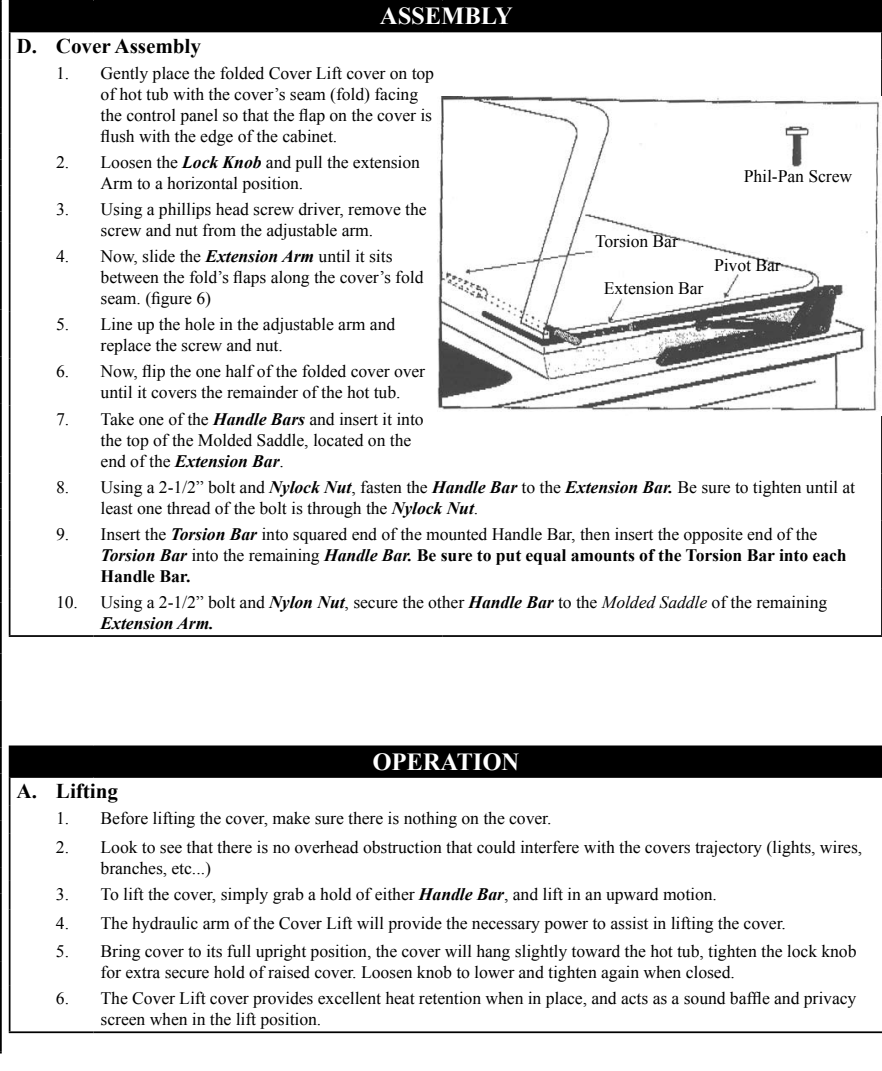
<style>
.page{position:relative;width:882px;height:1071px;background:#fff}
.page>*{position:absolute;margin:0;border:0;box-sizing:border-box;transform-origin:0 0}
.t1{font:700 24.5px "Times New Roman";color:#fff}
.t2{font:700 21px "Times New Roman";color:#000}
.t3{font:17.5px/21px "Times New Roman";color:#000}
.s1{font-weight:700;font-style:italic}
.s2{font-weight:700}
.s3{font-style:italic}
</style>
<div class="page">
<hr style="left:0;top:2px;width:2px;height:29px;background:#000">
<hr style="left:0;top:31px;width:2px;height:29px;background:#000">
<hr style="left:0;top:60px;width:2px;height:47px;background:#000">
<hr style="left:0;top:107px;width:2px;height:26px;background:#000">
<hr style="left:0;top:133px;width:2px;height:26px;background:#000">
<hr style="left:0;top:159px;width:2px;height:26px;background:#000">
<hr style="left:0;top:185px;width:2px;height:27px;background:#000">
<hr style="left:0;top:212px;width:2px;height:30px;background:#000">
<hr style="left:0;top:242px;width:2px;height:68px;background:#000">
<hr style="left:0;top:310px;width:2px;height:47px;background:#000">
<hr style="left:0;top:357px;width:2px;height:47px;background:#000">
<hr style="left:0;top:404px;width:2px;height:26px;background:#000">
<hr style="left:0;top:430px;width:2px;height:26px;background:#000">
<hr style="left:0;top:456px;width:2px;height:26px;background:#000">
<hr style="left:0;top:482px;width:2px;height:26px;background:#000">
<hr style="left:0;top:508px;width:2px;height:48px;background:#000">
<hr style="left:0;top:556px;width:2px;height:47px;background:#000">
<hr style="left:0;top:603px;width:2px;height:51px;background:#000">
<hr style="left:0;top:654px;width:2px;height:46px;background:#000">
<hr style="left:0;top:700px;width:2px;height:47px;background:#000">
<hr style="left:0;top:747px;width:2px;height:27px;background:#000">
<hr style="left:0;top:774px;width:2px;height:47px;background:#000">
<hr style="left:0;top:821px;width:2px;height:47px;background:#000">
<hr style="left:0;top:868px;width:2px;height:26px;background:#000">
<hr style="left:0;top:894px;width:2px;height:68px;background:#000">
<hr style="left:0;top:962px;width:2px;height:26px;background:#000">
<hr style="left:0;top:988px;width:2px;height:64px;background:#000">
<div style="left:10px;top:1px;width:872px;height:30px;background:#000"></div>
<hr style="left:9px;top:0;width:40px;height:2px;background:#000">
<hr style="left:49px;top:0;width:45px;height:2px;background:#000">
<hr style="left:94px;top:0;width:349px;height:2px;background:#000">
<hr style="left:443px;top:0;width:439px;height:2px;background:#000">
<hr style="left:9px;top:31px;width:40px;height:1px;background:#000">
<svg style="left:9px;top:2px;width:1px;height:58px"></svg>
<hr style="left:49px;top:31px;width:45px;height:1px;background:#000">
<hr style="left:94px;top:31px;width:349px;height:1px;background:#000">
<hr style="left:443px;top:31px;width:439px;height:1px;background:#000">
<svg style="left:881px;top:32px;width:1px;height:28px"></svg>
<hr style="left:9px;top:60px;width:1px;height:89px;background:#000">
<hr style="left:881px;top:60px;width:1px;height:89px;background:#000">
<hr style="left:9px;top:149px;width:1px;height:47px;background:#000">
<hr style="left:9px;top:196px;width:1px;height:47px;background:#000">
<hr style="left:9px;top:243px;width:1px;height:68px;background:#000">
<hr style="left:9px;top:311px;width:1px;height:47px;background:#000">
<hr style="left:9px;top:358px;width:1px;height:47px;background:#000">
<hr style="left:9px;top:405px;width:1px;height:69px;background:#000">
<hr style="left:881px;top:405px;width:1px;height:69px;background:#000">
<hr style="left:9px;top:474px;width:1px;height:47px;background:#000">
<hr style="left:881px;top:474px;width:1px;height:47px;background:#000">
<hr style="left:9px;top:521px;width:1px;height:68px;background:#000">
<hr style="left:881px;top:521px;width:1px;height:68px;background:#000">
<hr style="left:9px;top:589px;width:1px;height:46px;background:#000">
<hr style="left:881px;top:589px;width:1px;height:46px;background:#000">
<hr style="left:9px;top:635px;width:40px;height:2px;background:#000">
<hr style="left:49px;top:635px;width:45px;height:2px;background:#000">
<hr style="left:94px;top:635px;width:349px;height:2px;background:#000">
<hr style="left:443px;top:635px;width:439px;height:2px;background:#000">
<div style="left:10px;top:746px;width:872px;height:31px;background:#000"></div>
<hr style="left:9px;top:746px;width:40px;height:1px;background:#000">
<hr style="left:9px;top:776px;width:40px;height:2px;background:#000">
<hr style="left:49px;top:776px;width:45px;height:2px;background:#000">
<hr style="left:94px;top:776px;width:788px;height:2px;background:#000">
<svg style="left:9px;top:747px;width:1px;height:87px"></svg>
<hr style="left:9px;top:834px;width:1px;height:47px;background:#000">
<svg style="left:9px;top:881px;width:1px;height:57px"></svg>
<hr style="left:9px;top:938px;width:1px;height:47px;background:#000">
<hr style="left:9px;top:985px;width:1px;height:46px;background:#000">
<hr style="left:9px;top:1031px;width:40px;height:2px;background:#000">
<hr style="left:49px;top:1031px;width:45px;height:2px;background:#000">
<hr style="left:94px;top:1031px;width:788px;height:2px;background:#000">
<img style="left:438px;top:96px;width:444px;height:320px">
<h1 class="t1" style="left:380px;top:-1px;width:135px">ASSEMBLY</h1>
<p class="t2" style="left:17px;top:31px;width:186px">D. Cover Assembly</p>
<p class="t3" style="left:101px;top:62px;width:335px;text-indent:-45px">1. Gently place the folded Cover Lift cover on top of hot tub with the cover’s seam (fold) facing the control panel so that the flap on the cover is flush with the edge of the cabinet.</p>
<p class="t3" style="left:101px;top:151px;width:321px;text-indent:-45px">2. Loosen the <span class="s1">Lock Knob</span> and pull the extension<br>Arm to a horizontal position.</p>
<p class="t3" style="left:56px;top:198px;width:372px;text-align:center">3. Using a phillips head screw driver, remove the screw and nut from the adjustable arm.</p>
<p class="t3" style="left:101px;top:246px;width:324px;text-indent:-45px">4. Now, slide the <span class="s1">Extension Arm</span> until it sits between the fold’s flaps along the cover’s fold seam. (figure 6)</p>
<p class="t3" style="left:101px;top:314px;width:296px;text-indent:-45px">5. Line up the hole in the adjustable arm and replace the screw and nut.</p>
<p class="t3" style="left:101px;top:361px;width:326px;text-indent:-45px">6. Now, flip the one half of the folded cover over until it covers the remainder of the hot tub.</p>
<p class="t3" style="left:101px;top:408px;width:325px;text-indent:-45px">7. Take one of the <span class="s1">Handle Bars</span> and insert it into the top of the Molded Saddle, located on the end of the <span class="s1">Extension Bar</span>.</p>
<p class="t3" style="left:101px;top:476px;width:756px;text-indent:-45px">8. Using a 2-1/2” bolt and <span class="s1">Nylock Nut</span>, fasten the <span class="s1">Handle Bar</span> to the <span class="s1">Extension Bar.</span> Be sure to tighten until at least one thread of the bolt is through the <span class="s1">Nylock Nut</span>.</p>
<p class="t3" style="left:101px;top:523px;width:748px;text-indent:-45px">9. Insert the <span class="s1">Torsion Bar</span> into squared end of the mounted Handle Bar, then insert the opposite end of the<br><span class="s1">Torsion Bar</span> into the remaining <span class="s1">Handle Bar.</span> <span class="s2">Be sure to put equal amounts of the Torsion Bar into each<br>Handle Bar.</span></p>
<p class="t3" style="left:101px;top:591px;width:729px;text-indent:-45px">10. Using a 2-1/2” bolt and <span class="s1">Nylon Nut</span>, secure the other <span class="s1">Handle Bar</span> to the <span class="s3">Molded Saddle</span> of the remaining<br><span class="s1">Extension Arm.</span></p>
<p class="t3" style="left:744px;top:165px;width:110px">Phil-Pan Screw</p>
<p class="t3" style="left:595px;top:230px;width:84px">Torsion Bar</p>
<p class="t3" style="left:714px;top:255px;width:68px">Pivot Bar</p>
<p class="t3" style="left:604px;top:277px;width:101px">Extension Bar</p>
<h1 class="t1" style="left:373px;top:745px;width:149px">OPERATION</h1>
<p class="t2" style="left:17px;top:777px;width:103px">A. Lifting</p>
<p class="t3" style="left:56px;top:808px;width:497px">1. Before lifting the cover, make sure there is nothing on the cover.</p>
<p class="t3" style="left:101px;top:836px;width:764px;text-indent:-45px">2. Look to see that there is no overhead obstruction that could interfere with the covers trajectory (lights, wires, branches, etc...)</p>
<p class="t3" style="left:56px;top:883px;width:663px">3. To lift the cover, simply grab a hold of either <span class="s1">Handle Bar</span>, and lift in an upward motion.</p>
<p class="t3" style="left:56px;top:912px;width:732px">4. The hydraulic arm of the Cover Lift will provide the necessary power to assist in lifting the cover.</p>
<p class="t3" style="left:101px;top:941px;width:757px;text-indent:-45px">5. Bring cover to its full upright position, the cover will hang slightly toward the hot tub, tighten the lock knob for extra secure hold of raised cover. Loosen knob to lower and tighten again when closed.</p>
<p class="t3" style="left:101px;top:988px;width:757px;text-indent:-45px">6. The Cover Lift cover provides excellent heat retention when in place, and acts as a sound baffle and privacy screen when in the lift position.</p>
</div>
